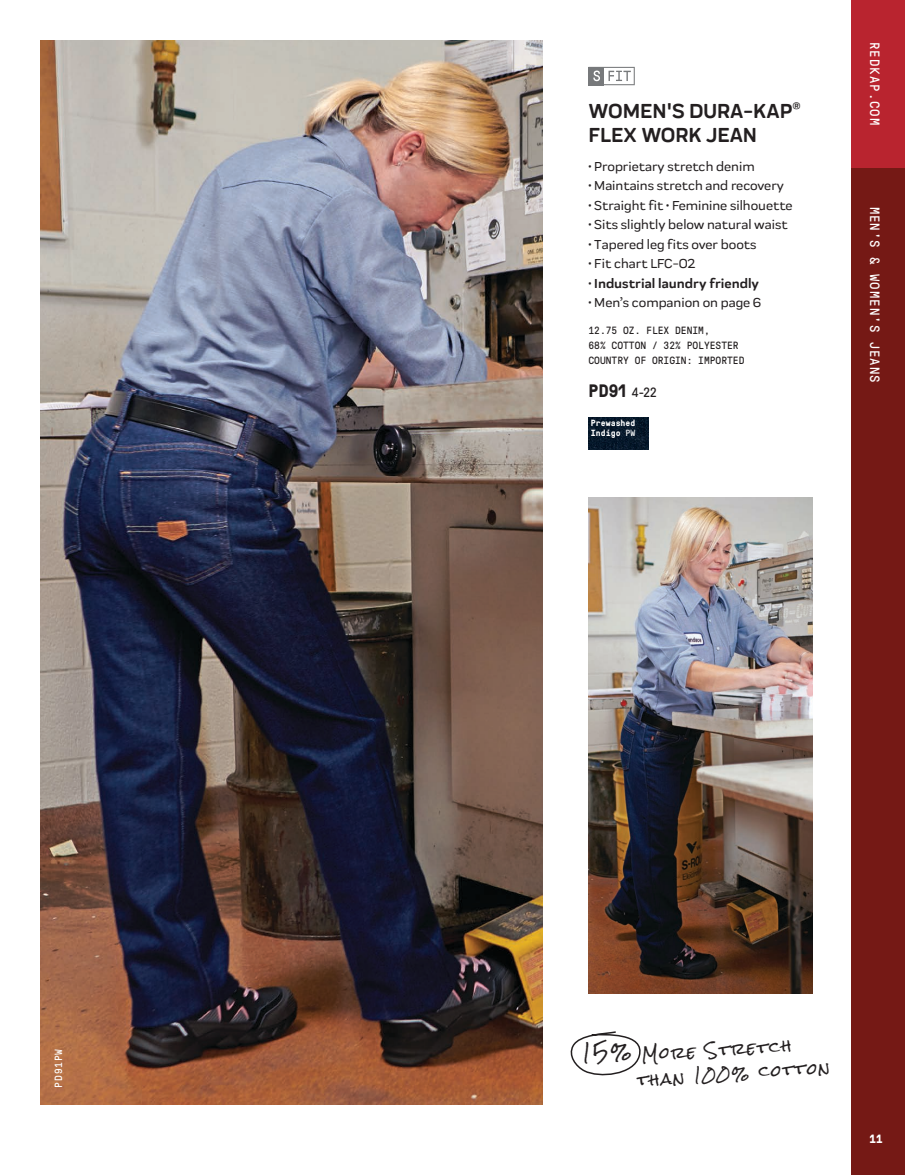
<style>
.page{position:relative;width:905px;height:1175px;background:#fff}
.page>*{position:absolute;margin:0;border:0;box-sizing:border-box;transform-origin:0 0}
.t1{font:700 21px/24px "Praktika Rnd";color:#231f20}
.t2{font:700 18px "GT Pressura";color:#231f20}
.t3{font:15px/24.6px "Rock Salt";color:#231f20}
.t4{font:500 13.5px "Praktika Rnd";color:#231f20}
.t5{font:13.5px "GT Pressura Mono";letter-spacing:.075em;color:#fff}
.t6{font:700 13.5px "Praktika Rnd";color:#231f20}
.t7{font:700 12px "GT Pressura Mono";color:#fff}
.t8{font:10.5px/15px "GT Pressura Mono";color:#231f20}
.t9{font:10.5px "GT Pressura Mono";letter-spacing:.075em;color:#fff}
.t10{font:700 9px/9.8px "GT Pressura Mono";color:#fff}
.s1{font-weight:500}
.s2{font-weight:400;font-size:13.5px}
.s3{font-weight:400}
</style>
<div class="page">
<div style="left:851px;top:0;width:53px;height:1174px;background:#751915"></div>
<div style="left:851px;top:0;width:53px;height:167px;background:#b9242f"></div>
<img style="left:40px;top:40px;width:502px;height:1064px">
<svg style="left:588px;top:67px;width:46px;height:18px"></svg>
<img style="left:588px;top:417px;width:60px;height:32px">
<img style="left:588px;top:498px;width:224px;height:495px">
<svg style="left:570px;top:1031px;width:71px;height:45px"></svg>
<p class="t9" style="left:53px;top:1087px;width:40px;rotate:-90deg">PD91PW</p>
<h1 class="t1" style="left:588px;top:97px;width:213px">WOMEN'S DURA-KAP<sup>®<br></sup>FLEX WORK JEAN</h1>
<p class="t4" style="left:588px;top:156px;width:168px">• Proprietary stretch denim</p>
<p class="t4" style="left:588px;top:176px;width:197px">• Maintains stretch and recovery</p>
<p class="t4" style="left:588px;top:195px;width:205px">• Straight fit • Feminine silhouette</p>
<p class="t4" style="left:588px;top:215px;width:201px">• Sits slightly below natural waist</p>
<p class="t4" style="left:588px;top:234px;width:170px">• Tapered leg fits over boots</p>
<p class="t4" style="left:588px;top:254px;width:108px">• Fit chart LFC-02</p>
<p class="t6" style="left:588px;top:272px;width:172px"><span class="s1">•</span> Industrial laundry friendly</p>
<p class="t4" style="left:588px;top:292px;width:174px">• Men’s companion on page 6</p>
<p class="t8" style="left:588px;top:323px;width:157px">12.75 OZ. FLEX DENIM,<br>68% COTTON / 32% POLYESTER<br>COUNTRY OF ORIGIN: IMPORTED</p>
<h2 class="t2" style="left:588px;top:381px;width:69px">PD91 <span class="s2">4-22</span></h2>
<p class="t10" style="left:591px;top:418px;width:46px">Prewashed<br>Indigo <span class="s3">PW</span></p>
<p class="t5" style="left:881px;top:42px;width:85px;rotate:90deg">REDKAP.COM</p>
<p class="t5" style="left:881px;top:206px;width:178px;rotate:90deg">MEN'S &amp; WOMEN'S JEANS</p>
<p class="t3" style="left:635px;top:1044px;width:194px;text-indent:-54px;rotate:-4deg"><sup>15%</sup> More Stretch than 100% cotton</p>
<p class="t7" style="left:869px;top:1130px;width:15px">11</p>
</div>
